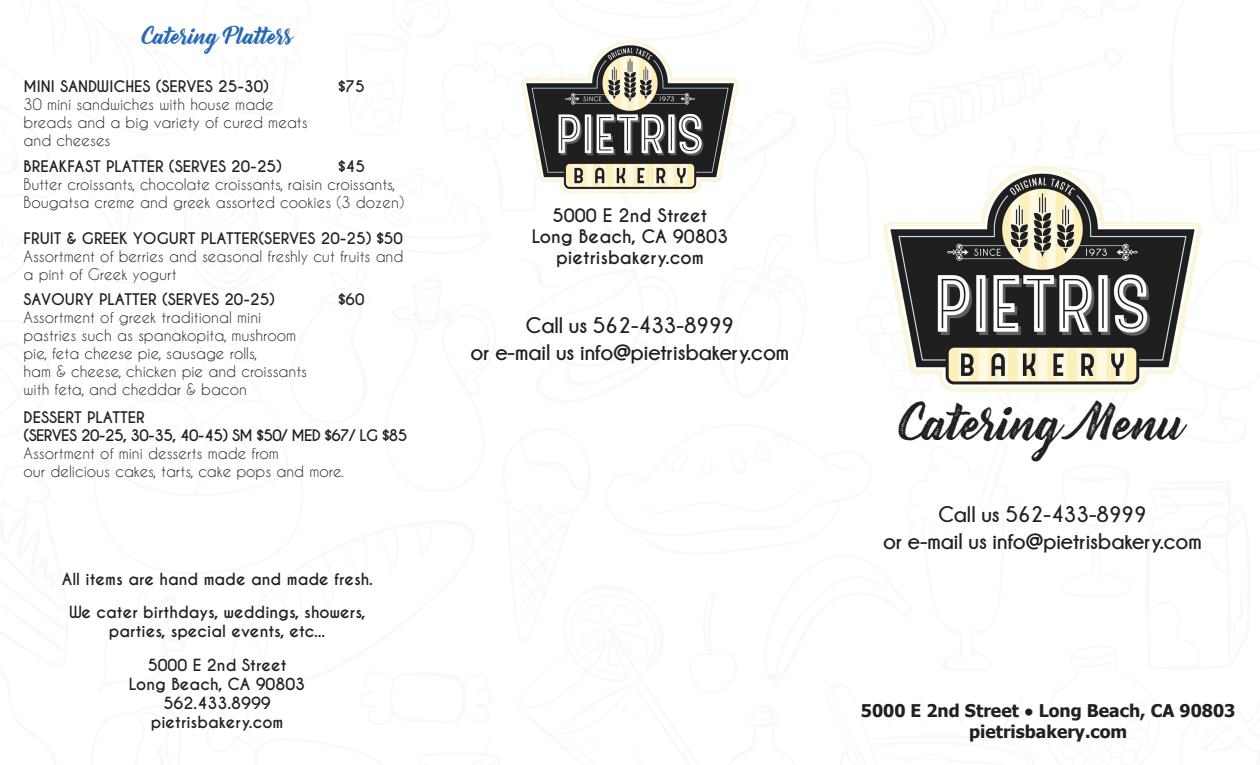
<style>
.page{position:relative;width:1260px;height:765px;background:#fff}
.page>*{position:absolute;margin:0;border:0;box-sizing:border-box;transform-origin:0 0}
.t1{font:45px "Bernadette Rough";color:#231f20}
.t2{font:700 22.5px "Champagne&Limousines";color:#231f20}
.t3{font:21.25px "Bernadette";color:#2569b4}
.t4{font:700 17.5px "Tahoma";color:#231f20}
.t5{font:700 17.5px "Caviar Dreams";color:#231f20}
.t6{font:700 15.75px "Caviar Dreams";color:#231f20}
.t7{font:15px/18px "Caviar Dreams";color:#231f20}
.t8{font:700 15px "Caviar Dreams";color:#231f20}
.t9{font:700 15px "Caviar Dreams";letter-spacing:-.04em;color:#231f20}
.s1{font-size:15px}
</style>
<div class="page">
<img style="left:883px;top:167px;width:319px;height:224px">
<img style="left:522px;top:41px;width:216px;height:152px">
<p class="t3" style="left:142px;top:19px;width:153px">Catering Platters</p>
<p class="t8" style="left:24px;top:78px;width:247px">MINI SANDWICHES (SERVES 25-30)</p>
<p class="t8" style="left:339px;top:78px;width:28px">$75</p>
<p class="t7" style="left:24px;top:95px;width:252px">30 mini sandwiches with house made</p>
<p class="t7" style="left:24px;top:113px;width:286px">breads and a big variety of cured meats</p>
<p class="t7" style="left:24px;top:131px;width:88px">and cheeses</p>
<p class="t8" style="left:24px;top:157px;width:260px">BREAKFAST PLATTER (SERVES 20-25)</p>
<p class="t8" style="left:339px;top:157px;width:28px">$45</p>
<p class="t7" style="left:24px;top:175px;width:382px">Butter croissants, chocolate croissants, raisin croissants,<br>Bougatsa creme and greek assorted cookies (3 dozen)</p>
<p class="t8" style="left:24px;top:229px;width:381px">FRUIT &amp; GREEK YOGURT PLATTER(SERVES 20-25) $50</p>
<p class="t7" style="left:24px;top:247px;width:381px">Assortment of berries and seasonal freshly cut fruits and a pint of Greek yogurt</p>
<p class="t8" style="left:24px;top:291px;width:253px">SAVOURY PLATTER (SERVES 20-25)</p>
<p class="t8" style="left:339px;top:291px;width:27px">$60</p>
<p class="t7" style="left:24px;top:308px;width:239px">Assortment of greek traditional mini</p>
<p class="t7" style="left:24px;top:326px;width:274px">pastries such as spanakopita, mushroom</p>
<p class="t7" style="left:24px;top:344px;width:235px">pie, feta cheese pie, sausage rolls,</p>
<p class="t7" style="left:24px;top:362px;width:285px">ham &amp; cheese, chicken pie and croissants</p>
<p class="t7" style="left:24px;top:380px;width:225px">with feta, and cheddar &amp; bacon</p>
<p class="t8" style="left:24px;top:409px;width:123px">DESSERT PLATTER</p>
<p class="t9" style="left:24px;top:427px;width:385px">(SERVES 20-25, 30-35, 40-45) SM $50/ MED $67/ LG $85</p>
<p class="t7" style="left:24px;top:444px;width:257px">Assortment of mini desserts made from</p>
<p class="t7" style="left:24px;top:462px;width:322px">our delicious cakes, tarts, cake pops and more.</p>
<p class="t6" style="left:62px;top:570px;width:312px">All items are hand made and made fresh.</p>
<p class="t6" style="left:69px;top:602px;width:298px">We cater birthdays, weddings, showers,</p>
<p class="t6" style="left:109px;top:621px;width:218px">parties, special events, etc...</p>
<p class="t6" style="left:148px;top:656px;width:140px">5000 E 2nd Street</p>
<p class="t6" style="left:129px;top:675px;width:178px">Long Beach, CA 90803</p>
<p class="t6" style="left:163px;top:693px;width:109px">562.433.8999</p>
<p class="t6" style="left:151px;top:712px;width:134px">pietrisbakery.com</p>
<p class="t5" style="left:553px;top:205px;width:156px">5000 E 2nd Street</p>
<p class="t5" style="left:532px;top:226px;width:198px">Long Beach, CA 90803</p>
<p class="t5" style="left:556px;top:247px;width:149px">pietrisbakery.com</p>
<p class="t2" style="left:526px;top:313px;width:210px">Call us 562-433-8999</p>
<p class="t2" style="left:471px;top:340px;width:320px">or e-mail us info@pietrisbakery.com</p>
<p class="t1" style="left:899px;top:387px;width:288px">Catering Menu</p>
<p class="t2" style="left:938px;top:502px;width:210px">Call us 562-433-8999</p>
<p class="t2" style="left:883px;top:529px;width:320px">or e-mail us info@pietrisbakery.com</p>
<p class="t4" style="left:861px;top:698px;width:376px">5000 E 2nd Street <span class="s1">•</span> Long Beach, CA 90803</p>
<p class="t4" style="left:969px;top:719px;width:160px">pietrisbakery.com</p>
</div>
